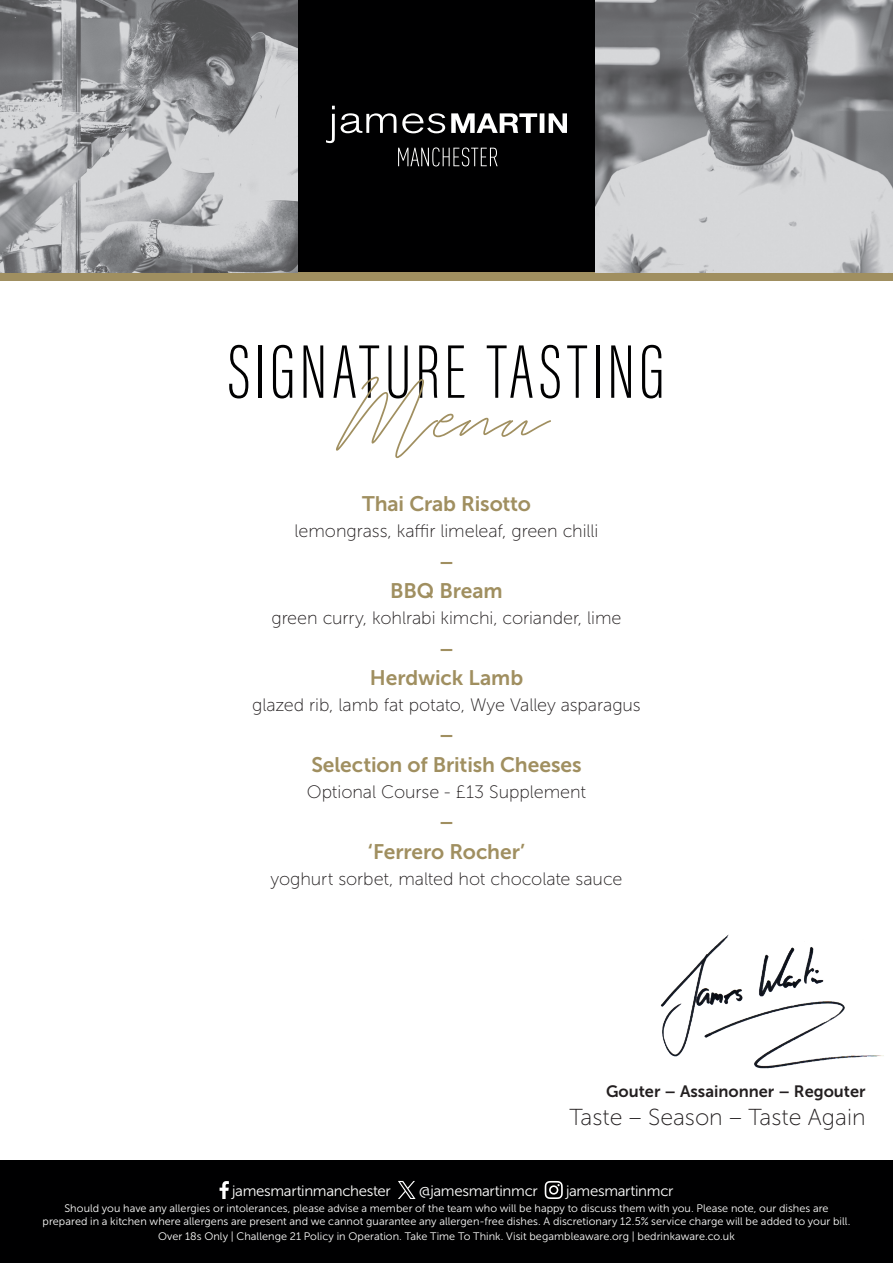
<style>
.page{position:relative;width:893px;height:1263px;background:#fff}
.page>*{position:absolute;margin:0;border:0;box-sizing:border-box;transform-origin:0 0}
.t1{font:78.3px "Acumin Variable Concept";letter-spacing:.05em;color:#000001}
.t2{font:58.95px "White Angelica";color:#a08f60}
.t3{font:23.1px "Museo Sans 100";color:#231f20}
.t4{font:21px/29.4px "Museo Sans 700";letter-spacing:-.005em;color:#a08f60;text-align:center}
.t5{font:18px "Museo Sans 100";letter-spacing:-.005em;color:#231f20}
.t6{font:16.35px "Museo Sans 700";color:#231f20}
.t7{font:15px "Museo Sans 300";letter-spacing:-.02em;color:#fff}
.t8{font:10.8px/13px "Museo Sans 300";letter-spacing:.005em;color:#fff;text-align:center}
</style>
<div class="page">
<img style="left:660px;top:934px;width:224px;height:135px">
<div style="left:0;top:1161px;width:893px;height:102px;background:#000001"></div>
<svg style="left:220px;top:1181px;width:9px;height:18px"></svg>
<svg style="left:398px;top:1181px;width:18px;height:18px"></svg>
<svg style="left:545px;top:1181px;width:18px;height:18px"></svg>
<div style="left:298px;top:0;width:297px;height:272px;background:#000001"></div>
<svg style="left:326px;top:106px;width:241px;height:60px"></svg>
<div style="left:0;top:272px;width:893px;height:9px;background:#a08f60"></div>
<img style="left:595px;top:0;width:298px;height:272px">
<img style="left:0;top:0;width:298px;height:272px">
<h1 class="t1" style="left:228px;top:317px;width:438px">SIGNATURE TASTING</h1>
<h2 class="t2" style="left:343px;top:381px;width:207px">Menu</h2>
<h3 class="t4" style="left:362px;top:489px;width:170px">Thai Crab Risotto</h3>
<h3 class="t5" style="left:295px;top:521px;width:305px">lemongrass, kaffir limeleaf, green chilli</h3>
<h3 class="t4" style="left:390px;top:547px;width:114px">–<br>BBQ Bream</h3>
<h3 class="t5" style="left:271px;top:608px;width:351px">green curry, kohlrabi kimchi, coriander, lime</h3>
<h3 class="t4" style="left:370px;top:633px;width:155px">–<br>Herdwick Lamb</h3>
<h3 class="t5" style="left:252px;top:695px;width:390px">glazed rib, lamb fat potato, Wye Valley asparagus</h3>
<h3 class="t4" style="left:311px;top:720px;width:272px">–<br>Selection of British Cheeses</h3>
<h3 class="t5" style="left:307px;top:782px;width:281px">Optional Course - £13 Supplement</h3>
<h3 class="t4" style="left:368px;top:807px;width:159px">–<br>‘Ferrero Rocher’</h3>
<h3 class="t5" style="left:271px;top:869px;width:353px">yoghurt sorbet, malted hot chocolate sauce</h3>
<h3 class="t6" style="left:606px;top:1082px;width:261px">Gouter – Assainonner – Regouter</h3>
<h3 class="t3" style="left:569px;top:1104px;width:298px">Taste – Season – Taste Again</h3>
<h3 class="t7" style="left:232px;top:1183px;width:160px">jamesmartinmanchester</h3>
<h3 class="t7" style="left:419px;top:1183px;width:120px">@jamesmartinmcr</h3>
<h3 class="t7" style="left:566px;top:1183px;width:109px">jamesmartinmcr</h3>
<p class="t8" style="left:43px;top:1202px;width:809px">Should you have any allergies or intolerances, please advise a member of the team who will be happy to discuss them with you. Please note, our dishes are prepared in a kitchen where allergens are present and we cannot guarantee any allergen-free dishes. A discretionary 12.5% service charge will be added to your bill.</p>
<p class="t8" style="left:158px;top:1230px;width:578px">Over 18s Only | Challenge 21 Policy in Operation. Take Time To Think. Visit begambleaware.org | bedrinkaware.co.uk</p>
</div>
